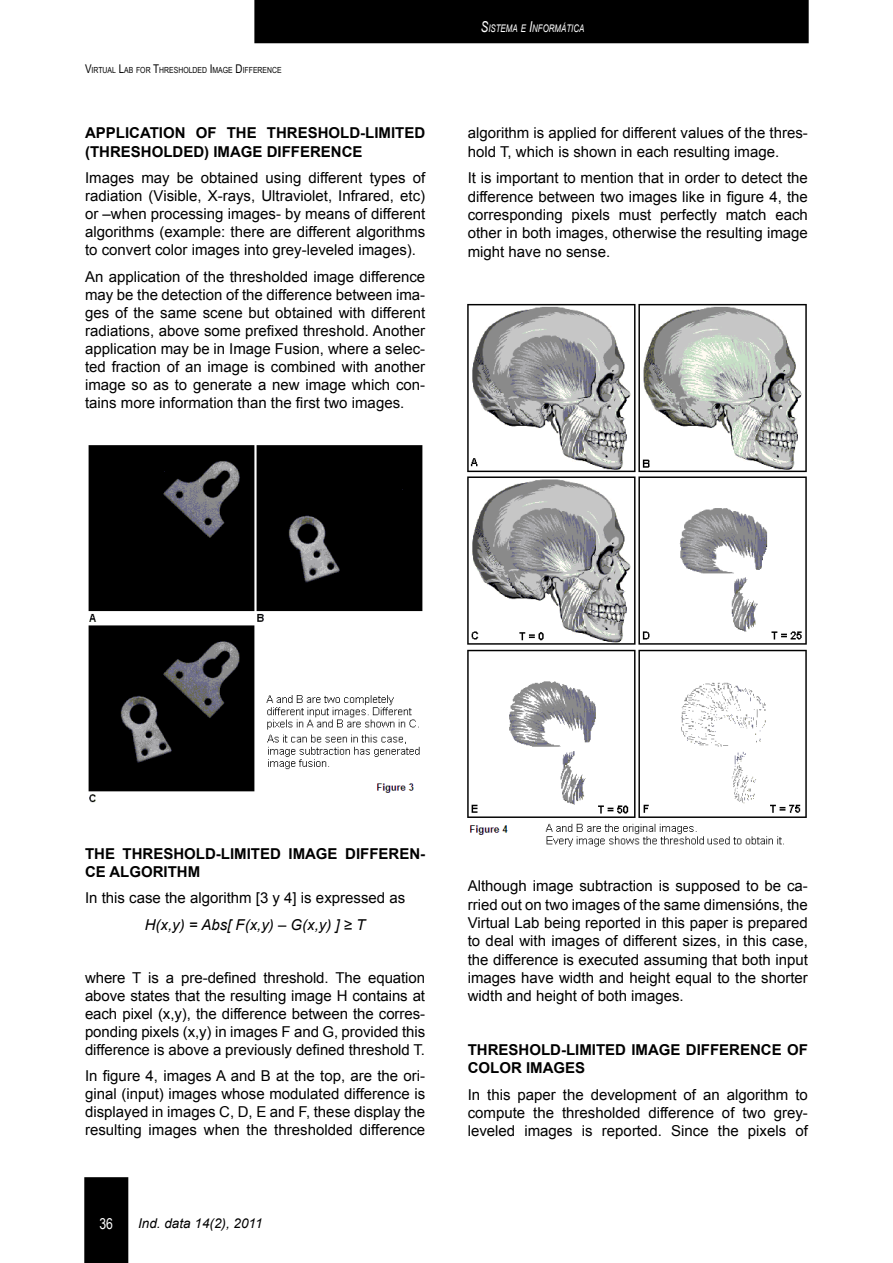
<style>
.page{position:relative;width:893px;height:1263px;background:#fff}
.page>*{position:absolute;margin:0;border:0;box-sizing:border-box;transform-origin:0 0}
.t1{font:15px/18px "Arial";color:#000;text-align:justify}
.t2{font:700 15px "Arial";color:#000}
.t3{font:italic 15px "Arial";color:#000}
.t4{font:15px "Arial Narrow";color:#fff}
.t5{font:italic 13.5px "Arial";color:#000}
.t6{font:italic 10.5px "Arial";color:#fff;scale:.75 1}
.t7{font:8.4px "Arial Narrow";color:#000}
.s1{font-size:12px}
.s2{font-size:15px}
</style>
<div class="page">
<div style="left:84px;top:1177px;width:44px;height:86px;background:#000"></div>
<div style="left:254px;top:0;width:555px;height:43px;background:#000"></div>
<img style="left:88px;top:445px;width:335px;height:358px">
<img style="left:468px;top:303px;width:339px;height:544px">
<p class="t7" style="left:85px;top:63px;width:197px"><span class="s1">V</span>IRTUAL <span class="s1">L</span>AB FOR <span class="s1">T</span>HRESHOLDED <span class="s1">I</span> MAGE <span class="s1">D</span>IFFERENCE</p>
<p class="t2" style="left:85px;top:123px;width:20px">APPLI</p>
<p class="t2" style="left:129px;top:123px;width:21px">CATION</p>
<p class="t2" style="left:196px;top:123px;width:11px">OF</p>
<p class="t2" style="left:227px;top:123px;width:11px">THE</p>
<p class="t2" style="left:267px;top:123px;width:21px">THRESHOLD</p>
<p class="t2" style="left:360px;top:123px;width:24px">-LIMITED</p>
<p class="t2" style="left:85px;top:141px;width:26px">(THRESHOLDED</p>
<p class="t2" style="left:204px;top:141px;width:84px">) IMAGE DIFFEREN</p>
<p class="t2" style="left:342px;top:141px;width:20px">CE</p>
<p class="t1" style="left:85px;top:169px;width:342px">Images may be obtained using different types of radiation (Visible, X-rays, Ultraviolet, Infrared, etc) or –when processing images- by means of different algorithms (example: there are different algorithms to convert color images into grey-leveled images).</p>
<p class="t1" style="left:85px;top:267px;width:342px">An application of the thresholded image difference may be the detection of the difference between ima&shy;ges of the same scene but obtained with different radiations, above some prefixed threshold. Another application may be in Image Fusion, where a selec&shy;ted fraction of an image is combined with another image so as to generate a new image which con&shy;tains more information than the first two images.</p>
<p class="t6" style="left:481px;top:22px;width:140px"><span class="s2">S</span>ISTEMA E <span class="s2">I</span>NFORMÁTICA</p>
<p class="t1" style="left:468px;top:124px;width:342px">algorithm is applied for different values of the thres&shy;hold T, which is shown in each resulting image.</p>
<p class="t1" style="left:468px;top:169px;width:342px">It is important to mention that in order to detect the difference between two images like in figure 4, the corresponding pixels must perfectly match each other in both images, otherwise the resulting image might have no sense.</p>
<p class="t2" style="left:85px;top:843px;width:20px">THE</p>
<p class="t2" style="left:123px;top:843px;width:21px">THRESHOLD</p>
<p class="t2" style="left:216px;top:843px;width:24px">-LIMITED</p>
<p class="t2" style="left:288px;top:843px;width:78px">IMAGE DIFFEREN</p>
<p class="t2" style="left:420px;top:843px;width:6px">-</p>
<p class="t2" style="left:85px;top:861px;width:67px">CE ALGORITHM</p>
<p class="t1" style="left:85px;top:889px;width:322px">In this case the algorithm [3 y 4] is expressed as</p>
<p class="t3" style="left:145px;top:915px;width:222px">H(x,y) = Abs[ F(x,y) – G(x,y) ] ≥ T</p>
<p class="t1" style="left:85px;top:969px;width:342px">where T is a pre-defined threshold. The equation above states that the resulting image H contains at each pixel (x,y), the difference between the corres&shy;ponding pixels (x,y) in images F and G, provided this difference is above a previously defined threshold T.</p>
<p class="t1" style="left:85px;top:1067px;width:342px">In figure 4, images A and B at the top, are the ori&shy;ginal (input) images whose modulated difference is displayed in images C, D, E and F, these display the resulting images when the thresholded difference</p>
<p class="t4" style="left:99px;top:1213px;width:15px">36</p>
<p class="t5" style="left:138px;top:1215px;width:126px">Ind. data 14(2), 2011</p>
<p class="t1" style="left:468px;top:877px;width:342px">Although image subtraction is supposed to be ca&shy;rried out on two images of the same dimensións, the Virtual Lab being reported in this paper is prepared to deal with images of different sizes, in this case, the difference is executed assuming that both input images have width and height equal to the shorter width and height of both images.</p>
<p class="t2" style="left:468px;top:1039px;width:21px">THRESHOLD</p>
<p class="t2" style="left:561px;top:1039px;width:24px">-LIMITED</p>
<p class="t2" style="left:631px;top:1039px;width:76px">IMAGE DIFFEREN</p>
<p class="t2" style="left:761px;top:1039px;width:37px">CE OF</p>
<p class="t2" style="left:468px;top:1058px;width:23px">COLOR</p>
<p class="t2" style="left:526px;top:1058px;width:50px">IMAGES</p>
<p class="t1" style="left:468px;top:1085px;width:342px">In this paper the development of an algorithm to compute the thresholded difference of two grey&shy;leveled images is reported. Since the pixels of</p>
</div>
